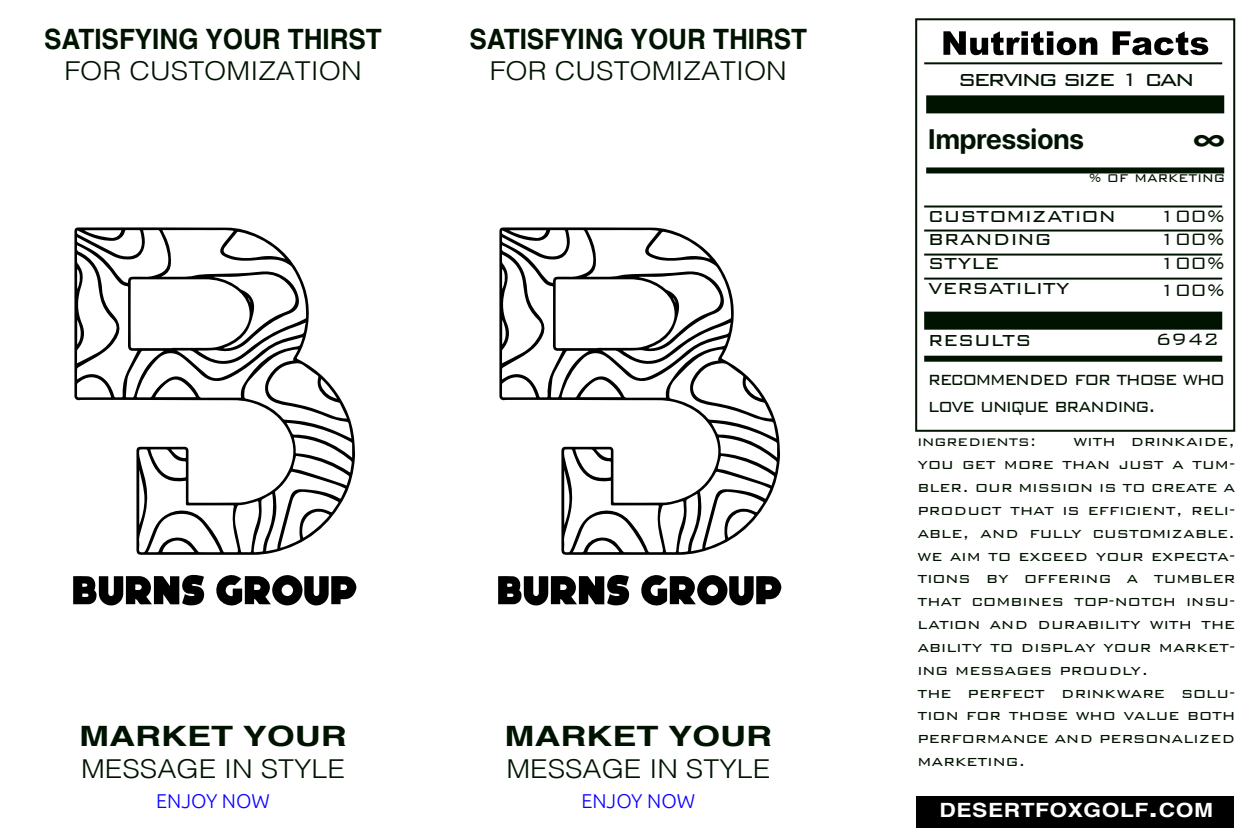
<style>
.page{position:relative;width:1258px;height:833px;background:#fff}
.page>*{position:absolute;margin:0;border:0;box-sizing:border-box;transform-origin:0 0}
.t1{font:300 28.4px "Bank Gothic BT";letter-spacing:-.09em;color:#001300}
.t2{font:700 28px "Helvetica";color:#001300;scale:.93 1}
.t3{font:700 28px "Helvetica";color:#001300;scale:1.29 1}
.t4{font:700 28px "SF Pro Display";color:#001300}
.t5{font:700 28px "SF Pro Display";color:#001300;scale:1.26 1}
.t6{font:300 26px "Helvetica";color:#001300;scale:1.1 1}
.t7{font:300 26px "Bank Gothic BT";color:#001300;scale:.96 1}
.t8{font:300 24px/26.8px "Bank Gothic BT";letter-spacing:-.055em;color:#001300;scale:.87 1}
.t9{font:300 22px "Bank Gothic BT";color:#001300;scale:.96 1}
.t10{font:300 20px "Ubuntu";color:#0c00ff}
.t11{font:700 19.6px "Helvetica";letter-spacing:.025em;color:#fff;scale:1.16 1}
.t12{font:300 19px/22.8px "Bank Gothic BT";color:#001300}
.t13{font:300 18.4px "Bank Gothic BT";color:#001300;scale:.93 1}
.t14{font:300 18px "Bank Gothic BT";color:#001300}
.s1{font-size:24.6px}
.s2{font-size:16px}
.s3{font-size:28px}
</style>
<div class="page">
<div style="left:917px;top:795px;width:317px;height:32px;background:#000"></div>
<hr style="left:924px;top:62px;width:298px;height:2px;background:#001300">
<div style="left:926px;top:95px;width:298px;height:18px;background:#001300"></div>
<div style="left:926px;top:167px;width:298px;height:6px;background:#001300"></div>
<hr style="left:924px;top:205px;width:298px;height:2px;background:#001300">
<hr style="left:924px;top:229px;width:298px;height:2px;background:#001300">
<hr style="left:924px;top:253px;width:298px;height:2px;background:#001300">
<hr style="left:924px;top:277px;width:298px;height:2px;background:#001300">
<div style="left:924px;top:311px;width:298px;height:18px;background:#001300"></div>
<div style="left:924px;top:355px;width:298px;height:6px;background:#001300"></div>
<svg style="left:943px;top:31px;width:265px;height:24px"></svg>
<div style="left:915px;top:18px;width:320px;height:413px;border:2px solid #001300"></div>
<svg style="left:74px;top:227px;width:281px;height:327px"></svg>
<svg style="left:216px;top:575px;width:140px;height:31px"></svg>
<svg style="left:73px;top:574px;width:132px;height:31px"></svg>
<svg style="left:499px;top:227px;width:281px;height:327px"></svg>
<svg style="left:641px;top:575px;width:140px;height:31px"></svg>
<svg style="left:498px;top:574px;width:132px;height:31px"></svg>
<h2 class="t2" style="left:44px;top:22px;width:365px">SATISFYING YOUR THIRST</h2>
<h3 class="t6" style="left:64px;top:48px;width:272px">FOR CUSTOMIZATION</h3>
<h2 class="t2" style="left:469px;top:22px;width:365px">SATISFYING YOUR THIRST</h2>
<h3 class="t6" style="left:490px;top:48px;width:272px">FOR CUSTOMIZATION</h3>
<h2 class="t3" style="left:79px;top:718px;width:209px">MARKET YOUR</h2>
<h3 class="t6" style="left:81px;top:745px;width:241px">MESSAGE IN STYLE</h3>
<p class="t10" style="left:156px;top:788px;width:115px">ENJOY NOW</p>
<h2 class="t3" style="left:504px;top:718px;width:209px">MARKET YOUR</h2>
<h3 class="t6" style="left:506px;top:745px;width:241px">MESSAGE IN STYLE</h3>
<p class="t10" style="left:581px;top:788px;width:115px">ENJOY NOW</p>
<h1 class="t1" style="left:958px;top:63px;width:238px">serving size <span class="s1">1</span> can</h1>
<h2 class="t4" style="left:928px;top:123px;width:157px">Impressions</h2>
<h2 class="t5" style="left:1193px;top:123px;width:27px">∞</h2>
<p class="t13" style="left:1089px;top:167px;width:148px"><span class="s2">%</span> of marketing</p>
<h3 class="t7" style="left:928px;top:201px;width:197px">customization</h3>
<p class="t9" style="left:1159px;top:204px;width:70px">100%</p>
<h3 class="t7" style="left:928px;top:223px;width:130px">branding</h3>
<p class="t9" style="left:1159px;top:226px;width:70px">100%</p>
<h3 class="t7" style="left:928px;top:247px;width:75px">style</h3>
<p class="t9" style="left:1159px;top:250px;width:70px">100%</p>
<h3 class="t7" style="left:928px;top:272px;width:149px">versatility</h3>
<p class="t9" style="left:1159px;top:277px;width:70px">100%</p>
<h3 class="t7" style="left:928px;top:325px;width:109px">results</h3>
<p class="t9" style="left:1156px;top:327px;width:67px">6942</p>
<p class="t8" style="left:928px;top:364px;width:342px">recommended for those who love unique branding.</p>
<p class="t12" style="left:917px;top:429px;width:320px;text-indent:156px">with drinkaide, you get more than just a tum&shy;bler. our mission is to create a product that is efficient, reli&shy;able, and fully customizable. we aim to exceed your expecta&shy;tions by offering a tumbler that combines top-notch insu&shy;lation and durability with the ability to display your market&shy;ing messages proudly.<br>the perfect drinkware solu&shy;tion for those who value both performance and personalized marketing.</p>
<p class="t14" style="left:917px;top:431px;width:121px">ingredients:</p>
<p class="t11" style="left:939px;top:797px;width:237px">DESERTFOXGOLF<span class="s3">.</span>COM</p>
</div>
